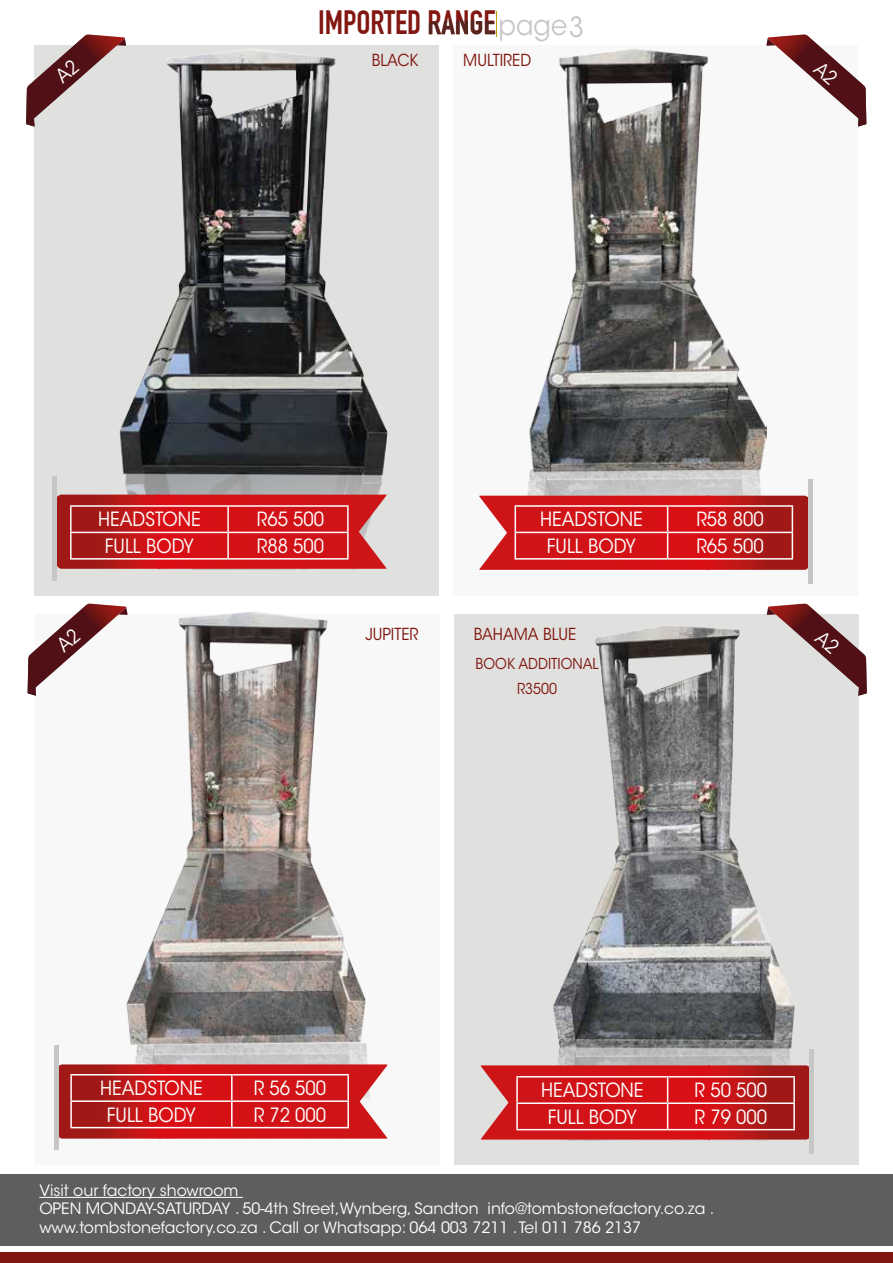
<style>
.page{position:relative;width:893px;height:1263px;background:#fff}
.page>*{position:absolute;margin:0;border:0;box-sizing:border-box;transform-origin:0 0}
.t1{font:700 33px "DIN Condensed";color:#811710}
.t2{font:19.5px "ITC Avant Garde Std";color:#fff;scale:.92 1}
.t3{font:16.5px "ITC Avant Garde Std";color:#811710;scale:.92 1}
.t4{font:15.6px/18.3px "ITC Avant Garde Std";color:#fff}
.t5{font:15px/24.5px "ITC Avant Garde Std";color:#811710;text-align:center;scale:.92 1}
.s1{font-family:"ITC Avant Garde Std";font-weight:400;font-size:27.9px;color:#c6c6c6}
</style>
<div class="page">
<div style="left:0;top:1174px;width:893px;height:71px;background:#5f5e5e"></div>
<hr style="left:39px;top:1197px;width:204px;height:1px;background:#fff">
<div style="left:0;top:1253px;width:893px;height:10px;background:#811710"></div>
<svg style="left:429px;top:12px;width:68px;height:25px"></svg>
<div style="left:453px;top:45px;width:404px;height:550px;background:#f8f8f8"></div>
<img style="left:529px;top:49px;width:237px;height:418px">
<div style="left:34px;top:45px;width:404px;height:550px;background:#e0e0df"></div>
<img style="left:106px;top:49px;width:282px;height:446px">
<img style="left:506px;top:467px;width:276px;height:29px">
<hr style="left:808px;top:479px;width:4px;height:105px;background:#c6c6c6">
<svg style="left:479px;top:496px;width:329px;height:74px;background:#cd2a2c"></svg>
<hr style="left:515px;top:558px;width:153px;height:2px;background:#fff">
<img style="left:112px;top:473px;width:276px;height:97px">
<svg style="left:57px;top:495px;width:329px;height:74px;background:#c91e20"></svg>
<div style="left:52px;top:476px;width:5px;height:105px;background:#c6c6c6"></div>
<hr style="left:229px;top:505px;width:120px;height:2px;background:#fdfeff">
<hr style="left:347px;top:507px;width:2px;height:25px;background:#fdfeff">
<hr style="left:70px;top:532px;width:158px;height:1px;background:#fff">
<hr style="left:228px;top:532px;width:121px;height:1px;background:#fff">
<hr style="left:347px;top:533px;width:2px;height:25px;background:#fff">
<hr style="left:228px;top:558px;width:121px;height:2px;background:#fff">
<hr style="left:70px;top:505px;width:159px;height:2px;background:#fff">
<hr style="left:70px;top:507px;width:2px;height:25px;background:#fff">
<hr style="left:227px;top:507px;width:2px;height:25px;background:#fff">
<hr style="left:70px;top:533px;width:2px;height:25px;background:#fff">
<hr style="left:227px;top:533px;width:2px;height:25px;background:#fff">
<hr style="left:70px;top:558px;width:158px;height:2px;background:#fff">
<div style="left:455px;top:615px;width:404px;height:550px;background:#e0e0df"></div>
<img style="left:553px;top:626px;width:242px;height:417px">
<div style="left:35px;top:615px;width:405px;height:550px;background:#f8f8f8"></div>
<img style="left:126px;top:612px;width:240px;height:430px">
<img style="left:536px;top:1043px;width:272px;height:97px">
<div style="left:809px;top:1049px;width:5px;height:105px;background:#c6c6c6"></div>
<svg style="left:481px;top:1065px;width:328px;height:74px;background:#cc2a2d"></svg>
<hr style="left:516px;top:1129px;width:152px;height:1px;background:#fff">
<img style="left:113px;top:1042px;width:275px;height:97px">
<svg style="left:59px;top:1064px;width:328px;height:74px;background:#cb2124"></svg>
<div style="left:54px;top:1045px;width:5px;height:105px;background:#c6c6c6"></div>
<hr style="left:233px;top:1074px;width:116px;height:1px;background:#fdfeff">
<hr style="left:347px;top:1075px;width:2px;height:25px;background:#fdfeff">
<hr style="left:70px;top:1100px;width:162px;height:2px;background:#fff">
<hr style="left:232px;top:1100px;width:117px;height:2px;background:#fff">
<hr style="left:347px;top:1102px;width:2px;height:25px;background:#fff">
<hr style="left:232px;top:1127px;width:117px;height:1px;background:#fff">
<hr style="left:70px;top:1074px;width:163px;height:1px;background:#fff">
<hr style="left:70px;top:1075px;width:2px;height:25px;background:#fff">
<hr style="left:231px;top:1075px;width:2px;height:25px;background:#fff">
<hr style="left:70px;top:1102px;width:2px;height:25px;background:#fff">
<hr style="left:231px;top:1102px;width:2px;height:25px;background:#fff">
<hr style="left:70px;top:1127px;width:162px;height:1px;background:#fff">
<svg style="left:26px;top:34px;width:100px;height:93px"></svg>
<svg style="left:766px;top:34px;width:100px;height:93px"></svg>
<svg style="left:28px;top:604px;width:100px;height:92px"></svg>
<svg style="left:767px;top:604px;width:100px;height:92px"></svg>
<h1 class="t1" style="left:318px;top:3px;width:267px">IMPORTED RANGE<span class="s1">page</span><sub>3</sub></h1>
<p class="t3" style="left:372px;top:50px;width:52px">BLACK</p>
<p class="t3" style="left:463px;top:50px;width:75px">MULTIRED</p>
<p class="t2" style="left:98px;top:507px;width:113px">HEADSTONE</p>
<p class="t2" style="left:257px;top:507px;width:75px">R65 500</p>
<p class="t2" style="left:105px;top:534px;width:99px">FULL BODY</p>
<p class="t2" style="left:257px;top:534px;width:75px">R88 500</p>
<p class="t2" style="left:540px;top:507px;width:113px">HEADSTONE</p>
<p class="t2" style="left:696px;top:507px;width:75px">R58 800</p>
<p class="t2" style="left:547px;top:534px;width:99px">FULL BODY</p>
<p class="t2" style="left:696px;top:534px;width:75px">R65 500</p>
<p class="t3" style="left:365px;top:624px;width:59px">JUPITER</p>
<p class="t3" style="left:474px;top:624px;width:113px">BAHAMA BLUE</p>
<p class="t5" style="left:476px;top:652px;width:135px">BOOK ADDITIONAL<br>R3500</p>
<p class="t2" style="left:100px;top:1076px;width:113px">HEADSTONE</p>
<p class="t2" style="left:254px;top:1076px;width:80px">R 56 500</p>
<p class="t2" style="left:107px;top:1103px;width:99px">FULL BODY</p>
<p class="t2" style="left:254px;top:1103px;width:80px">R 72 000</p>
<p class="t2" style="left:541px;top:1078px;width:113px">HEADSTONE</p>
<p class="t2" style="left:695px;top:1078px;width:80px">R 50 500</p>
<p class="t2" style="left:548px;top:1105px;width:99px">FULL BODY</p>
<p class="t2" style="left:695px;top:1105px;width:80px">R 79 000</p>
<p class="t4" style="left:39px;top:1181px;width:677px">Visit our factory showroom<br>OPEN MONDAY-SATURDAY . 50-4th Street,Wynberg, Sandton info@tombstonefactory.co.za . www.tombstonefactory.co.za . Call or Whatsapp: 064 003 7211 . Tel 011 786 2137</p>
</div>
